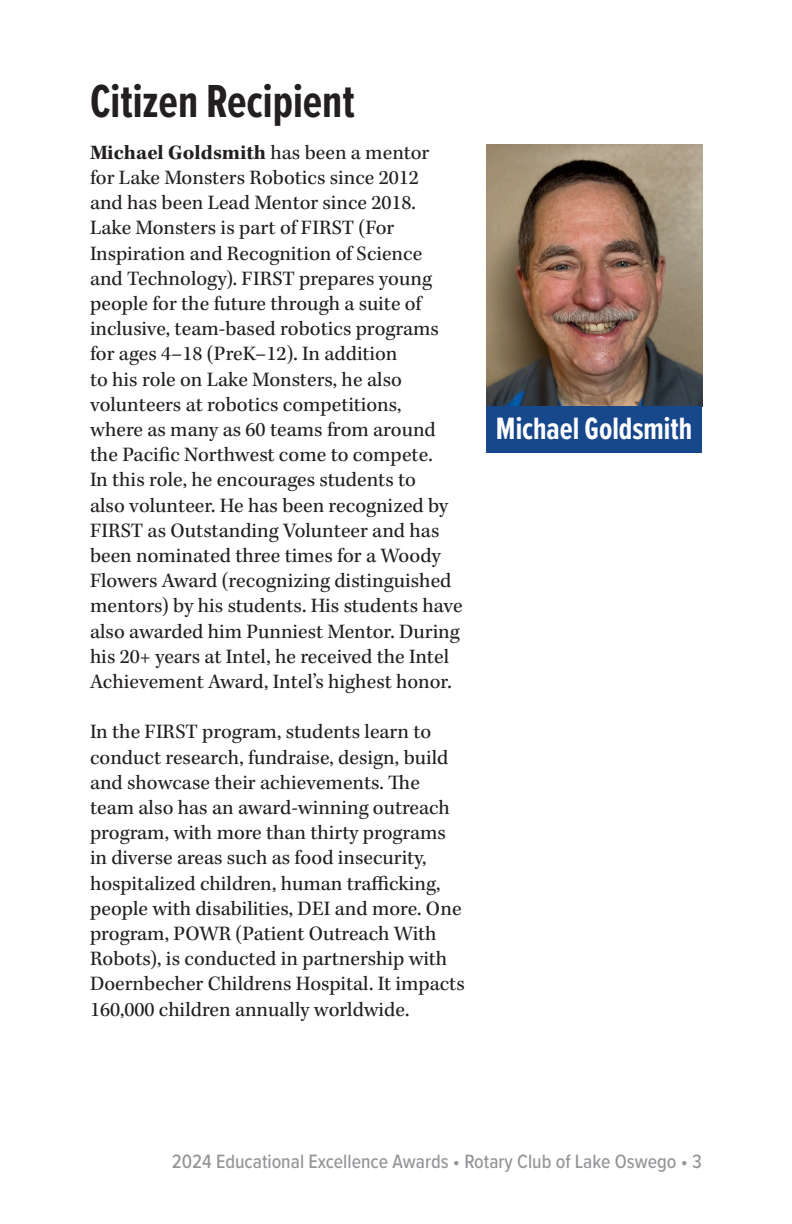
<style>
.page{position:relative;width:792px;height:1224px;background:#fff}
.page>*{position:absolute;margin:0;border:0;box-sizing:border-box;transform-origin:0 0}
.t1{font:700 48px "Proxima Nova Ex Cn";color:#231f20}
.t2{font:700 32px "Proxima Nova Ex Cn";color:#fff}
.t3{font:21px/25.2px "Kepler Std";color:#231f20}
.t4{font:500 20px "Proxima Nova Cond";color:#939598}
.s1{font-weight:700}
</style>
<div class="page">
<img style="left:486px;top:144px;width:216px;height:262px">
<div style="left:486px;top:406px;width:216px;height:47px;background:#18488c"></div>
<h1 class="t1" style="left:90px;top:66px;width:266px">Citizen Recipient</h1>
<p class="t3" style="left:90px;top:140px;width:374px"><span class="s1">Michael Goldsmith</span> has been a mentor<br>for Lake Monsters Robotics since 2012<br>and has been Lead Mentor since 2018.<br>Lake Monsters is part of FIRST (For Inspiration and Recognition of Science<br>and Technology). FIRST prepares young people for the future through a suite of inclusive, team-based robotics programs for ages 4–18 (PreK–12). In addition<br>to his role on Lake Monsters, he also volunteers at robotics competitions,<br>where as many as 60 teams from around the Pacific Northwest come to compete.<br>In this role, he encourages students to<br>also volunteer. He has been recognized by FIRST as Outstanding Volunteer and has been nominated three times for a Woody Flowers Award (recognizing distinguished mentors) by his students. His students have also awarded him Punniest Mentor. During his 20+ years at Intel, he received the Intel Achievement Award, Intel’s highest honor.</p>
<p class="t3" style="left:90px;top:720px;width:376px">In the FIRST program, students learn to conduct research, fundraise, design, build and showcase their achievements. The team also has an award-winning outreach program, with more than thirty programs in diverse areas such as food insecurity, hospitalized children, human trafficking, people with disabilities, DEI and more. One program, POWR (Patient Outreach With Robots), is conducted in partnership with Doernbecher Childrens Hospital. It impacts 160,000 children annually worldwide.</p>
<h2 class="t2" style="left:496px;top:405px;width:198px">Michael Goldsmith</h2>
<p class="t4" style="left:172px;top:1146px;width:532px">2024 Educational Excellence Awards • Rotary Club of Lake Oswego • 3</p>
</div>
